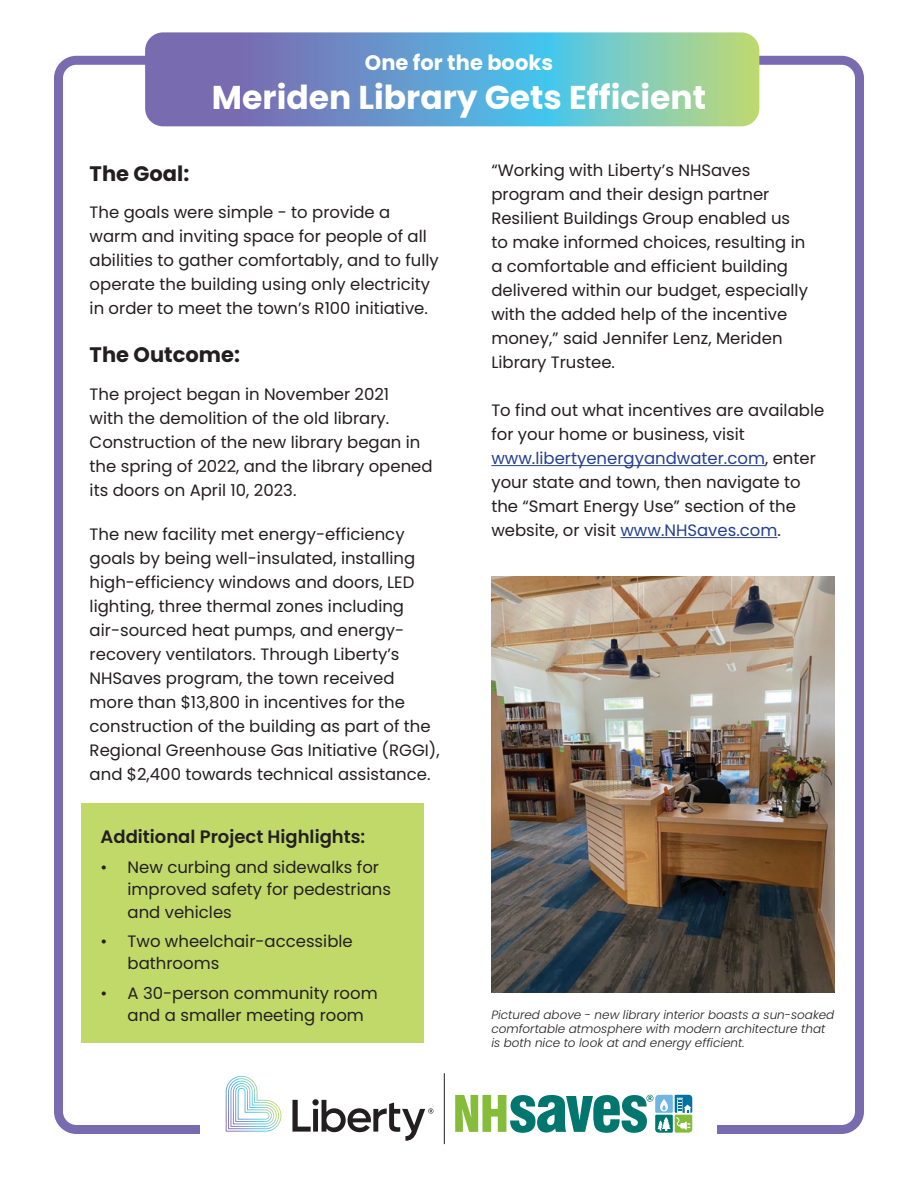
<style>
.page{position:relative;width:918px;height:1188px;background:#fff}
.page>*{position:absolute;margin:0;border:0;box-sizing:border-box;transform-origin:0 0}
.t1{font:700 33px "Poppins";color:#fff}
.t2{font:700 21px "Poppins";color:#231f20}
.t3{font:700 21px "Poppins";color:#fff}
.t4{font:600 18px "Poppins";color:#231f20}
.t5{font:16.5px/24px "Poppins";color:#231f20}
.t6{font:italic 300 12px/14.4px "Poppins";color:#231f20}
.s1{color:#253f8e}
</style>
<div class="page">
<div style="left:54px;top:56px;width:810px;height:1078px;border:9px solid #786bb0;border-radius:18px"></div>
<div style="left:201px;top:1062px;width:516px;height:94px;background:#fff"></div>
<svg style="left:226px;top:1076px;width:55px;height:56px"></svg>
<svg style="left:292px;top:1099px;width:141px;height:42px"></svg>
<svg style="left:455px;top:1095px;width:237px;height:38px"></svg>
<hr style="left:444px;top:1073px;width:1px;height:71px;background:#231f20">
<svg style="left:145px;top:32px;width:614px;height:94px;background:#74a4bf"></svg>
<hr style="left:491px;top:465px;width:274px;height:1px;background:#253f8e">
<hr style="left:620px;top:537px;width:157px;height:1px;background:#253f8e">
<div style="left:81px;top:803px;width:343px;height:240px;background:#c1d969"></div>
<img style="left:491px;top:576px;width:343px;height:417px">
<p class="t3" style="left:365px;top:51px;width:190px">One for the books</p>
<h1 class="t1" style="left:212px;top:79px;width:496px">Meriden Library Gets Efficient</h1>
<p class="t2" style="left:90px;top:161px;width:101px">The Goal:</p>
<p class="t5" style="left:90px;top:200px;width:351px">The goals were simple - to provide a warm and inviting space for people of all abilities to gather comfortably, and to fully operate the building using only electricity in order to meet the town’s R100 initiative.</p>
<p class="t2" style="left:90px;top:343px;width:152px">The Outcome:</p>
<p class="t5" style="left:90px;top:382px;width:344px">The project began in November 2021<br>with the demolition of the old library.<br>Construction of the new library began in the spring of 2022, and the library opened its doors on April 10, 2023.</p>
<p class="t5" style="left:90px;top:522px;width:352px">The new facility met energy-efficiency goals by being well-insulated, installing high-efficiency windows and doors, LED lighting, three thermal zones including air-sourced heat pumps, and energy&shy;recovery ventilators. Through Liberty’s NHSaves program, the town received more than $13,800 in incentives for the construction of the building as part of the Regional Greenhouse Gas Initiative (RGGI), and $2,400 towards technical assistance.</p>
<p class="t4" style="left:101px;top:827px;width:266px">Additional Project Highlights:</p>
<p class="t5" style="left:128px;top:856px;width:265px;line-height:22.5px;text-indent:-27px">• New curbing and sidewalks for improved safety for pedestrians and vehicles</p>
<p class="t5" style="left:128px;top:930px;width:227px;line-height:22.5px;text-indent:-27px">• Two wheelchair-accessible bathrooms</p>
<p class="t5" style="left:128px;top:982px;width:252px;line-height:22.5px;text-indent:-27px">• A 30-person community room and a smaller meeting room</p>
<p class="t5" style="left:491px;top:158px;width:318px">“Working with Liberty’s NHSaves program and their design partner Resilient Buildings Group enabled us to make informed choices, resulting in a comfortable and efficient building delivered within our budget, especially with the added help of the incentive money,” said Jennifer Lenz, Meriden Library Trustee.</p>
<p class="t5" style="left:491px;top:398px;width:334px">To find out what incentives are available for your home or business, visit <span class="s1">www.libertyenergyandwater.com</span>, enter your state and town, then navigate to the “Smart Energy Use” section of the website, or visit <span class="s1">www.NHSaves.com</span>.</p>
<p class="t6" style="left:491px;top:1007px;width:344px">Pictured above - new library interior boasts a sun-soaked comfortable atmosphere with modern architecture that is both nice to look at and energy efficient.</p>
</div>
